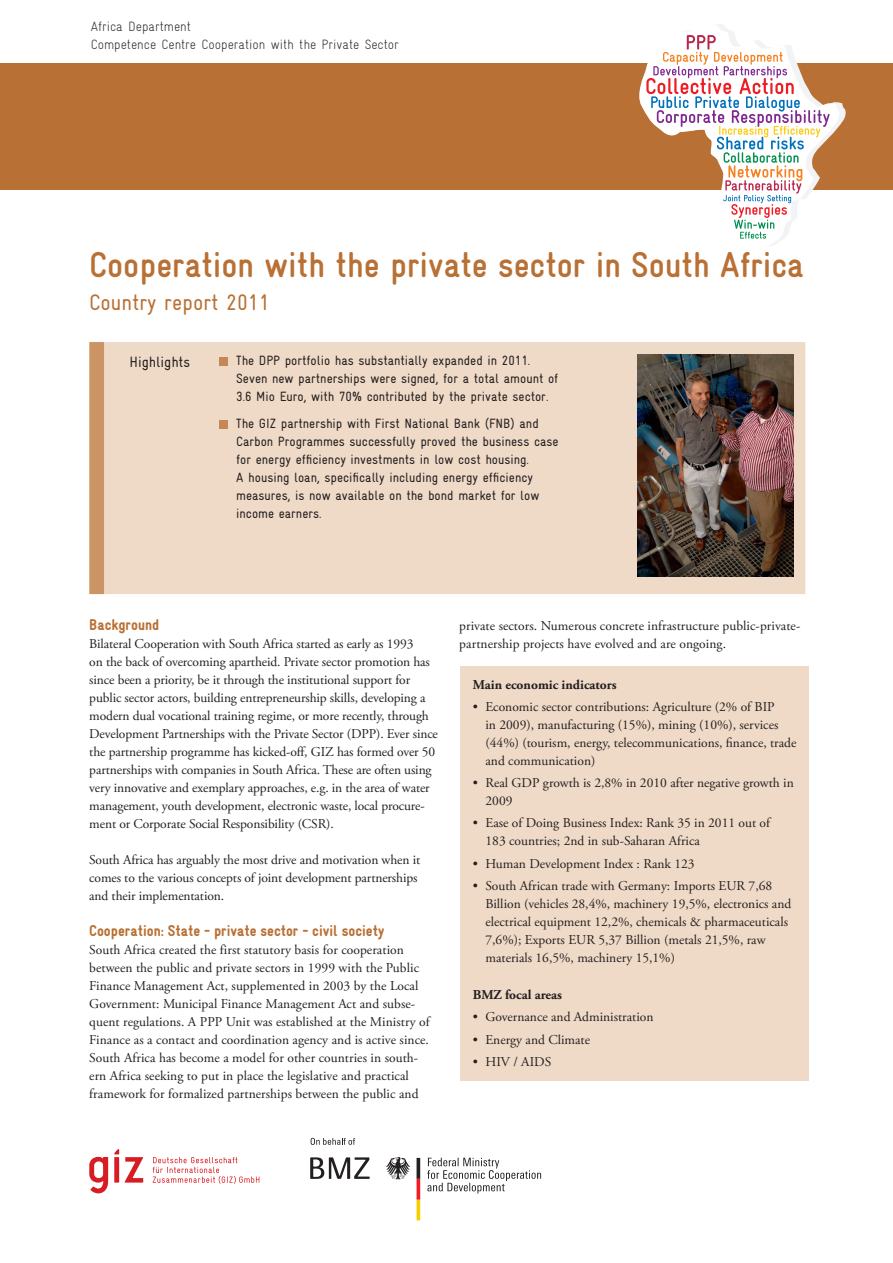
<style>
.page{position:relative;width:893px;height:1263px;background:#fff}
.page>*{position:absolute;margin:0;border:0;box-sizing:border-box;transform-origin:0 0}
.t1{font:700 condensed 36px "Gravur";color:#b97034}
.t2{font:condensed 22.5px "Gravur";color:#b97034}
.t3{font:900 condensed 15.75px "Gravur";color:#b97034}
.Box_HL{font:condensed 15px "Gravur";color:#231f20}
.Copytext_9__pkt__12{font:13.5px/18px "Adobe Garamond Pro";color:#231f20}
.Box_Copytext{font:condensed 13.5px/18px "Gravur";color:#231f20}
.Division_Factsheet{font:300 condensed 13.5px "Gravur";color:#231f20}
.Box_Copytext_Garamon{font:700 13.5px "Adobe Garamond Pro";color:#231f20}
</style>
<div class="page">
<div style="left:89px;top:342px;width:15px;height:252px;background:#cc9365"></div>
<div style="left:104px;top:342px;width:701px;height:252px;background:#efdac7"></div>
<img style="left:638px;top:355px;width:155px;height:222px">
<div style="left:0;top:63px;width:893px;height:126px;background:#b97034"></div>
<svg style="left:635px;top:24px;width:206px;height:222px"></svg>
<svg style="left:646px;top:35px;width:184px;height:204px"></svg>
<svg style="left:89px;top:1157px;width:19px;height:37px"></svg>
<svg style="left:125px;top:1157px;width:18px;height:25px"></svg>
<svg style="left:114px;top:1149px;width:5px;height:33px"></svg>
<svg style="left:153px;top:1157px;width:106px;height:27px"></svg>
<svg style="left:386px;top:1157px;width:24px;height:22px"></svg>
<svg style="left:417px;top:1158px;width:3px;height:62px"></svg>
<svg style="left:310px;top:1157px;width:60px;height:22px"></svg>
<svg style="left:427px;top:1158px;width:114px;height:35px"></svg>
<svg style="left:311px;top:1138px;width:44px;height:7px"></svg>
<div style="left:460px;top:666px;width:349px;height:414px;background:#efdac7"></div>
<div style="left:219px;top:357px;width:8px;height:9px;background:#c68754"></div>
<div style="left:219px;top:420px;width:8px;height:8px;background:#c68754"></div>
<p class="Division_Factsheet" style="left:91px;top:19px;width:102px">Africa Department</p>
<p class="Division_Factsheet" style="left:91px;top:37px;width:310px">Competence Centre Cooperation with the Private Sector</p>
<h1 class="t1" style="left:89px;top:245px;width:716px">Cooperation with the private sector in South Africa</h1>
<h2 class="t2" style="left:89px;top:290px;width:182px">Country report 2011</h2>
<p class="Box_HL" style="left:130px;top:353px;width:62px">Highlights</p>
<p class="Box_Copytext" style="left:236px;top:352px;width:323px">The DPP portfolio has substantially expanded in 2011.<br>Seven new partnerships were signed, for a total amount of<br>3.6 Mio Euro, with 70% contributed by the private sector.</p>
<p class="Box_Copytext" style="left:236px;top:414px;width:324px">The GIZ partnership with First National Bank (FNB) and Carbon Programmes successfully proved the business case for energy efficiency investments in low cost housing.<br>A housing loan, specifically including energy efficiency measures, is now available on the bond market for low income earners.</p>
<h3 class="t3" style="left:89px;top:616px;width:72px">Background</h3>
<p class="Copytext_9__pkt__12" style="left:89px;top:635px;width:350px">Bilateral Cooperation with South Africa started as early as 1993<br>on the back of overcoming apartheid. Private sector promotion has since been a priority, be it through the institutional support for public sector actors, building entrepreneurship skills, developing a modern dual vocational training regime, or more recently, through Development Partnerships with the Private Sector (DPP). Ever since the partnership programme has kicked-off, GIZ has formed over 50 partnerships with companies in South Africa. These are often using very innovative and exemplary approaches, e.g. in the area of water management, youth development, electronic waste, local procure&shy;ment or Corporate Social Responsibility (CSR).</p>
<p class="Copytext_9__pkt__12" style="left:89px;top:851px;width:332px">South Africa has arguably the most drive and motivation when it comes to the various concepts of joint development partnerships and their implementation.</p>
<h3 class="t3" style="left:89px;top:922px;width:297px">Cooperation: State - private sector - civil society</h3>
<p class="Copytext_9__pkt__12" style="left:89px;top:941px;width:342px">South Africa created the first statutory basis for cooperation between the public and private sectors in 1999 with the Public Finance Management Act, supplemented in 2003 by the Local Government: Municipal Finance Management Act and subse&shy;quent regulations. A PPP Unit was established at the Ministry of Finance as a contact and coordination agency and is active since.<br>South Africa has become a model for other countries in south&shy;ern Africa seeking to put in place the legislative and practical framework for formalized partnerships between the public and</p>
<p class="Copytext_9__pkt__12" style="left:459px;top:617px;width:343px">private sectors. Numerous concrete infrastructure public-private&shy;partnership projects have evolved and are ongoing.</p>
<p class="Box_Copytext_Garamon" style="left:473px;top:676px;width:146px">Main economic indicators</p>
<p class="Copytext_9__pkt__12" style="left:485px;top:698px;width:312px;text-indent:-13px">• Economic sector contributions: Agriculture (2% of BIP<br>in 2009), manufacturing (15%), mining (10%), services (44%) (tourism, energy, telecommunications, finance, trade and communication)</p>
<p class="Copytext_9__pkt__12" style="left:485px;top:774px;width:310px;text-indent:-13px">• Real GDP growth is 2,8% in 2010 after negative growth in<br>2009</p>
<p class="Copytext_9__pkt__12" style="left:485px;top:814px;width:286px;text-indent:-13px">• Ease of Doing Business Index: Rank 35 in 2011 out of<br>183 countries; 2nd in sub-Saharan Africa</p>
<p class="Copytext_9__pkt__12" style="left:473px;top:855px;width:223px">• Human Development Index : Rank 123</p>
<p class="Copytext_9__pkt__12" style="left:485px;top:877px;width:307px;text-indent:-13px">• South African trade with Germany: Imports EUR 7,68<br>Billion (vehicles 28,4%, machinery 19,5%, electronics and electrical equipment 12,2%, chemicals &amp; pharmaceuticals 7,6%); Exports EUR 5,37 Billion (metals 21,5%, raw materials 16,5%, machinery 15,1%)</p>
<p class="Box_Copytext_Garamon" style="left:473px;top:987px;width:91px">BMZ focal areas</p>
<p class="Copytext_9__pkt__12" style="left:473px;top:1009px;width:182px">• Governance and Administration</p>
<p class="Copytext_9__pkt__12" style="left:473px;top:1031px;width:119px">• Energy and Climate</p>
<p class="Copytext_9__pkt__12" style="left:473px;top:1053px;width:80px">• HIV / AIDS</p>
</div>
